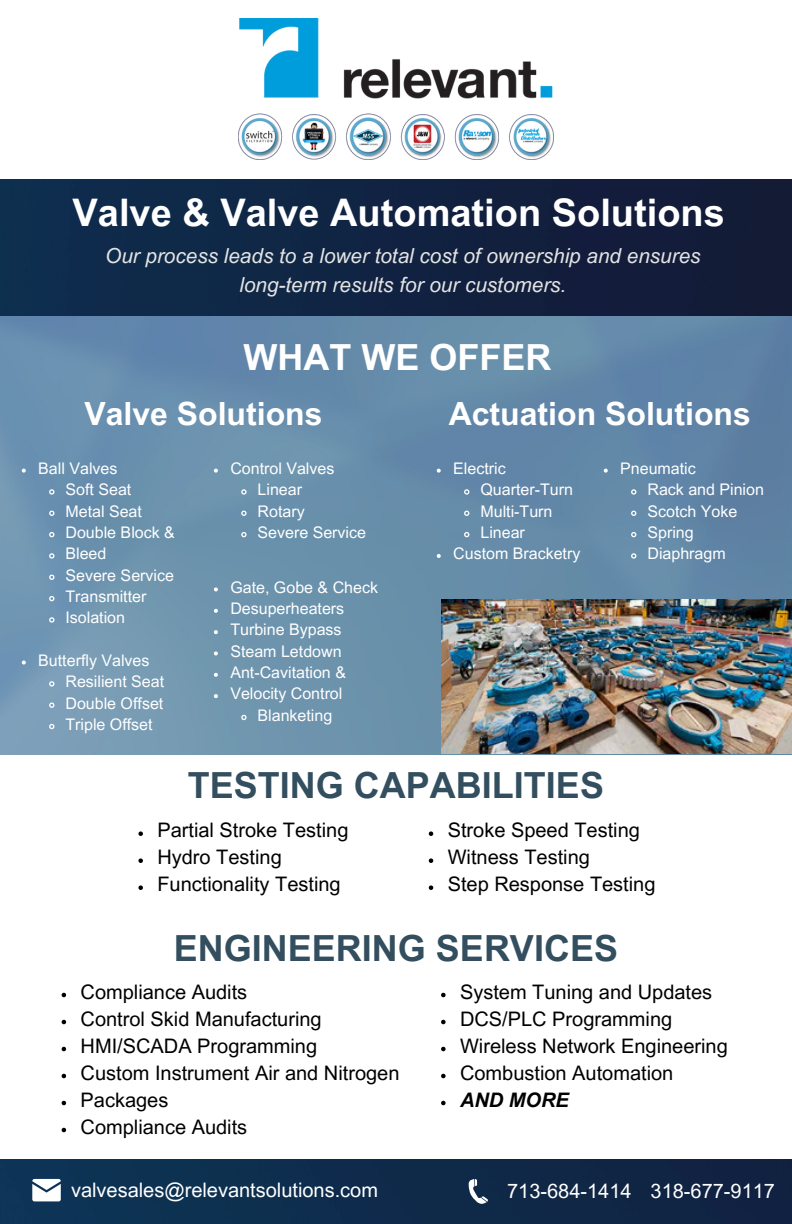
<style>
.page{position:relative;width:792px;height:1224px;background:#fff}
.page>*{position:absolute;margin:0;border:0;box-sizing:border-box;transform-origin:0 0}
.t1{font:700 38px "Arial MT Pro";color:#fff}
.t2{font:700 36px "Arial MT Pro";color:#334e5e}
.t3{font:700 36px "Arial MT Pro";color:#fff}
.t4{font:700 32px "Arial MT Pro";color:#fff}
.t5{font:italic 20.8px/28.4px "Arial MT Pro";color:#e4e4e4;text-align:center}
.t6{font:20px/27px "Arial MT Pro";color:#000}
.t7{font:20px "Arial MT Pro";color:#fff}
.t8{font:italic 700 20px "Arial MT Pro";color:#000}
.t9{font:16px/21.4px "Arial MT Pro";color:#fff}
</style>
<div class="page">
<img style="left:0;top:179px;width:792px;height:1045px">
<div style="left:0;top:754px;width:792px;height:404px;background:#fff"></div>
<img style="left:0;top:317px;width:792px;height:438px">
<svg style="left:469px;top:1179px;width:19px;height:25px"></svg>
<svg style="left:32px;top:1179px;width:29px;height:22px"></svg>
<img style="left:442px;top:599px;width:350px;height:155px">
<img style="left:239px;top:18px;width:315px;height:141px">
<svg style="left:22px;top:469px;width:4px;height:4px"></svg>
<svg style="left:48px;top:488px;width:7px;height:8px"></svg>
<svg style="left:48px;top:510px;width:7px;height:7px"></svg>
<svg style="left:48px;top:531px;width:7px;height:7px"></svg>
<svg style="left:48px;top:552px;width:7px;height:8px"></svg>
<svg style="left:48px;top:574px;width:7px;height:7px"></svg>
<svg style="left:48px;top:595px;width:7px;height:7px"></svg>
<svg style="left:48px;top:616px;width:7px;height:8px"></svg>
<svg style="left:214px;top:469px;width:4px;height:4px"></svg>
<svg style="left:240px;top:488px;width:8px;height:8px"></svg>
<svg style="left:240px;top:510px;width:8px;height:7px"></svg>
<svg style="left:240px;top:531px;width:8px;height:7px"></svg>
<svg style="left:22px;top:661px;width:4px;height:4px"></svg>
<svg style="left:48px;top:680px;width:7px;height:8px"></svg>
<svg style="left:48px;top:702px;width:7px;height:7px"></svg>
<svg style="left:48px;top:723px;width:7px;height:7px"></svg>
<svg style="left:214px;top:587px;width:4px;height:4px"></svg>
<svg style="left:214px;top:609px;width:4px;height:4px"></svg>
<svg style="left:214px;top:630px;width:4px;height:4px"></svg>
<svg style="left:214px;top:651px;width:4px;height:4px"></svg>
<svg style="left:214px;top:673px;width:4px;height:4px"></svg>
<svg style="left:214px;top:694px;width:4px;height:4px"></svg>
<svg style="left:240px;top:714px;width:8px;height:7px"></svg>
<svg style="left:437px;top:469px;width:4px;height:4px"></svg>
<svg style="left:463px;top:488px;width:7px;height:8px"></svg>
<svg style="left:463px;top:510px;width:7px;height:7px"></svg>
<svg style="left:463px;top:531px;width:7px;height:7px"></svg>
<svg style="left:437px;top:554px;width:4px;height:4px"></svg>
<svg style="left:604px;top:469px;width:4px;height:4px"></svg>
<svg style="left:630px;top:488px;width:7px;height:8px"></svg>
<svg style="left:630px;top:510px;width:7px;height:7px"></svg>
<svg style="left:630px;top:531px;width:7px;height:7px"></svg>
<svg style="left:630px;top:552px;width:7px;height:8px"></svg>
<svg style="left:138px;top:831px;width:5px;height:5px"></svg>
<svg style="left:138px;top:858px;width:5px;height:5px"></svg>
<svg style="left:138px;top:885px;width:5px;height:5px"></svg>
<svg style="left:62px;top:993px;width:4px;height:4px"></svg>
<svg style="left:62px;top:1020px;width:4px;height:4px"></svg>
<svg style="left:62px;top:1047px;width:4px;height:4px"></svg>
<svg style="left:62px;top:1074px;width:4px;height:4px"></svg>
<svg style="left:62px;top:1101px;width:4px;height:4px"></svg>
<svg style="left:62px;top:1128px;width:4px;height:4px"></svg>
<svg style="left:429px;top:831px;width:4px;height:5px"></svg>
<svg style="left:429px;top:858px;width:4px;height:5px"></svg>
<svg style="left:429px;top:885px;width:4px;height:5px"></svg>
<svg style="left:441px;top:993px;width:5px;height:4px"></svg>
<svg style="left:441px;top:1020px;width:5px;height:4px"></svg>
<svg style="left:441px;top:1047px;width:5px;height:4px"></svg>
<svg style="left:441px;top:1074px;width:5px;height:4px"></svg>
<svg style="left:441px;top:1101px;width:5px;height:4px"></svg>
<h1 class="t1" style="left:73px;top:198px;width:654px">Valve &amp; Valve Automation Solutions</h1>
<h3 class="t5" style="left:105px;top:244px;width:597px">Our process leads to a lower total cost of ownership and ensures long-term results for our customers.</h3>
<h2 class="t3" style="left:244px;top:344px;width:309px">WHAT WE OFFER</h2>
<h3 class="t4" style="left:84px;top:402px;width:240px">Valve Solutions</h3>
<h3 class="t4" style="left:449px;top:402px;width:304px">Actuation Solutions</h3>
<p class="t9" style="left:66px;top:460px;width:111px;text-indent:-27px">Ball Valves<br>Soft Seat<br>Metal Seat<br>Double Block &amp;<br>Bleed<br>Severe Service<br>Transmitter<br>Isolation</p>
<p class="t9" style="left:258px;top:460px;width:110px;text-indent:-27px">Control Valves<br>Linear<br>Rotary<br>Severe Service</p>
<p class="t9" style="left:66px;top:652px;width:100px;text-indent:-27px">Butterfly Valves<br>Resilient Seat<br>Double Offset<br>Triple Offset</p>
<p class="t9" style="left:453px;top:460px;width:54px">Electric</p>
<p class="t9" style="left:480px;top:481px;width:94px">Quarter-Turn</p>
<p class="t9" style="left:480px;top:502px;width:74px">Multi-Turn</p>
<p class="t9" style="left:480px;top:524px;width:46px">Linear</p>
<p class="t9" style="left:453px;top:545px;width:129px">Custom Bracketry</p>
<p class="t9" style="left:647px;top:460px;width:118px;text-indent:-27px">Pneumatic<br>Rack and Pinion<br>Scotch Yoke<br>Spring<br>Diaphragm</p>
<p class="t9" style="left:230px;top:578px;width:149px">Gate, Gobe &amp; Check</p>
<p class="t9" style="left:230px;top:600px;width:115px">Desuperheaters</p>
<p class="t9" style="left:230px;top:621px;width:113px">Turbine Bypass</p>
<p class="t9" style="left:230px;top:642px;width:113px">Steam Letdown</p>
<p class="t9" style="left:230px;top:664px;width:117px">Ant-Cavitation &amp;</p>
<p class="t9" style="left:230px;top:685px;width:114px">Velocity Control</p>
<p class="t9" style="left:258px;top:706px;width:76px">Blanketing</p>
<h2 class="t2" style="left:188px;top:772px;width:418px">TESTING CAPABILITIES</h2>
<p class="t6" style="left:157px;top:819px;width:193px">Partial Stroke Testing<br>Hydro Testing<br>Functionality Testing</p>
<p class="t6" style="left:448px;top:819px;width:209px">Stroke Speed Testing<br>Witness Testing<br>Step Response Testing</p>
<h2 class="t2" style="left:174px;top:935px;width:446px">ENGINEERING SERVICES</h2>
<p class="t6" style="left:81px;top:981px;width:320px">Compliance Audits<br>Control Skid Manufacturing<br>HMI/SCADA Programming<br>Custom Instrument Air and Nitrogen<br>Packages<br>Compliance Audits</p>
<p class="t6" style="left:460px;top:981px;width:269px">System Tuning and Updates<br>DCS/PLC Programming<br>Wireless Network Engineering<br>Combustion Automation</p>
<p class="t8" style="left:460px;top:1092px;width:110px">AND MORE</p>
<p class="t7" style="left:71px;top:1182px;width:308px">valvesales@relevantsolutions.com</p>
<p class="t7" style="left:507px;top:1184px;width:269px">713-684-1414 318-677-9117</p>
</div>
